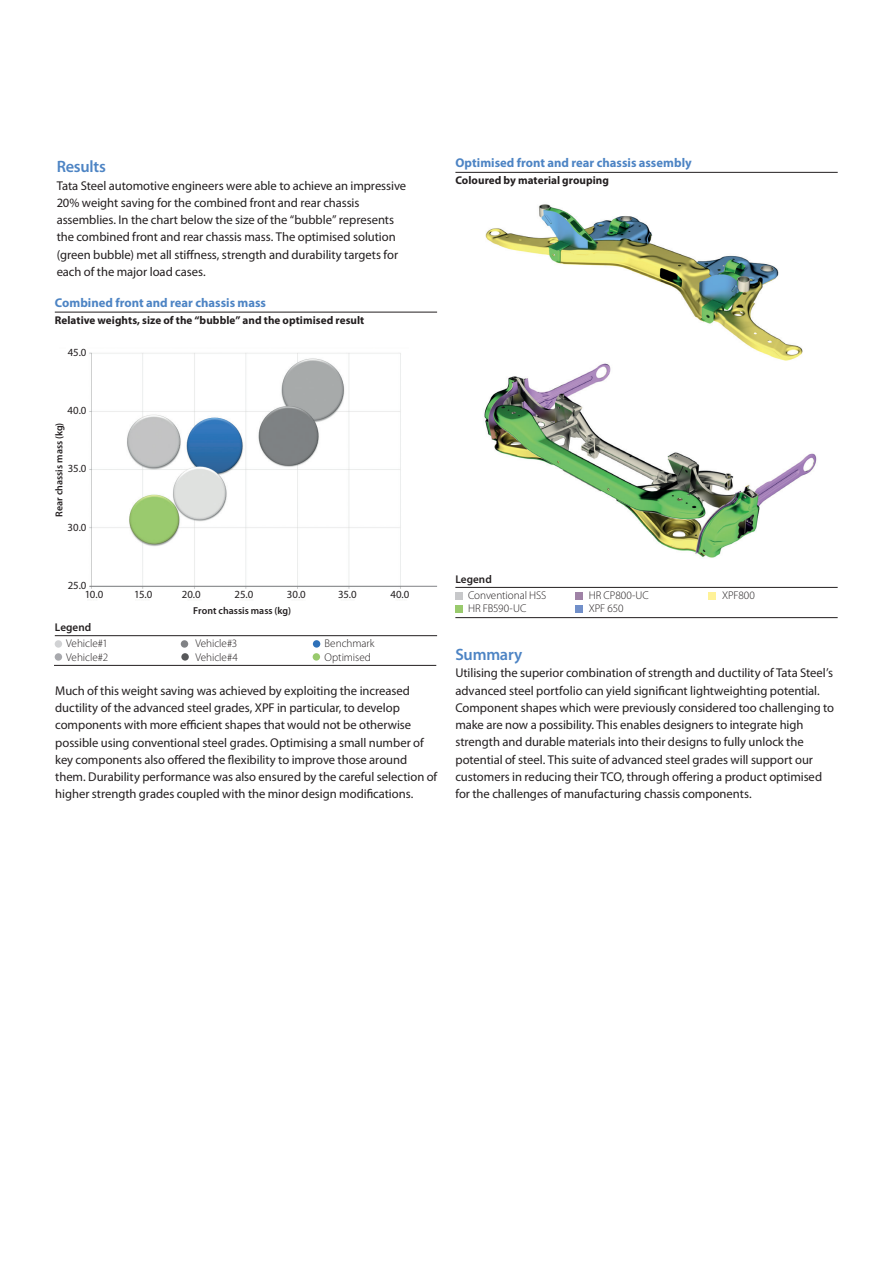
<style>
.page{position:relative;width:893px;height:1263px;background:#fff}
.page>*{position:absolute;margin:0;border:0;box-sizing:border-box;transform-origin:0 0}
.Heading_4{font:600 16.5px "Myriad Pro";letter-spacing:-.015em;color:#4d84c4}
.Body_copy{font:12.75px/17.2px "Myriad Pro";letter-spacing:-.005em;color:#231f20}
.Titel_tabel{font:700 12.75px "Myriad Pro";color:#4d84c4}
.Legenda_tekst{font:300 11.25px "Myriad Pro";letter-spacing:-.005em;color:#231f20}
.Ondertitel_tabel_gra{font:700 11.25px "Myriad Pro";letter-spacing:.005em;color:#231f20}
.Body_copy-2{font:600 11.25px "Myriad Pro";letter-spacing:.005em;color:#231f20}
.Ondertitel_tabel_gra-2{font:10.95px "Myriad Pro";letter-spacing:-.01em;color:#231f20}
.Ondertitel_tabel_gra-3{font:600 10.05px "Myriad Pro";letter-spacing:.005em;color:#231f20}
</style>
<div class="page">
<div style="left:455px;top:592px;width:8px;height:7px;background:#c7c8ca"></div>
<div style="left:709px;top:592px;width:7px;height:7px;background:#fff298"></div>
<hr style="left:455px;top:587px;width:383px;height:1px;background:#231f20">
<hr style="left:455px;top:617px;width:383px;height:1px;background:#231f20">
<div style="left:575px;top:605px;width:8px;height:8px;background:#718fc9"></div>
<div style="left:575px;top:592px;width:8px;height:7px;background:#9f82a6"></div>
<div style="left:455px;top:605px;width:8px;height:8px;background:#99ca6d"></div>
<img style="left:485px;top:204px;width:318px;height:157px">
<img style="left:484px;top:363px;width:333px;height:195px">
<img style="left:89px;top:352px;width:319px;height:237px">
<hr style="left:55px;top:312px;width:382px;height:1px;background:#231f20">
<div style="left:313px;top:640px;width:7px;height:8px;background:#2e71b9;border-radius:50%"></div>
<div style="left:55px;top:640px;width:7px;height:8px;background:#d1d2d4;border-radius:50%"></div>
<div style="left:55px;top:653px;width:7px;height:8px;background:#a8a9ad;border-radius:50%"></div>
<div style="left:181px;top:640px;width:7px;height:8px;background:#808285;border-radius:50%"></div>
<div style="left:181px;top:653px;width:8px;height:8px;background:#57585a;border-radius:50%"></div>
<hr style="left:55px;top:635px;width:382px;height:1px;background:#231f20">
<div style="left:313px;top:653px;width:7px;height:8px;background:#99ca6d;border-radius:50%"></div>
<hr style="left:90px;top:586px;width:347px;height:1px;background:#808285">
<hr style="left:54px;top:665px;width:382px;height:1px;background:#231f20">
<hr style="left:455px;top:172px;width:383px;height:1px;background:#231f20">
<p class="Heading_4" style="left:57px;top:158px;width:51px">Results</p>
<p class="Body_copy" style="left:57px;top:177px;width:351px">Tata Steel automotive engineers were able to achieve an impressive 20% weight saving for the combined front and rear chassis assemblies. In the chart below the size of the “bubble” represents the combined front and rear chassis mass. The optimised solution (green bubble) met all stiffness, strength and durability targets for each of the major load cases.</p>
<p class="Titel_tabel" style="left:55px;top:295px;width:213px">Combined front and rear chassis mass</p>
<p class="Ondertitel_tabel_gra" style="left:55px;top:314px;width:311px">Relative weights, size of the “bubble” and the optimised result</p>
<p class="Ondertitel_tabel_gra-2" style="left:68px;top:346px;width:20px">45.0</p>
<p class="Titel_tabel" style="left:455px;top:155px;width:238px">Optimised front and rear chassis assembly</p>
<p class="Ondertitel_tabel_gra" style="left:455px;top:174px;width:155px">Coloured by material grouping</p>
<p class="Ondertitel_tabel_gra-2" style="left:67px;top:404px;width:21px">40.0</p>
<p class="Ondertitel_tabel_gra-3" style="left:53px;top:517px;width:95px;rotate:-90deg">Rear chassis mass (kg)</p>
<p class="Ondertitel_tabel_gra-2" style="left:68px;top:463px;width:20px">35.0</p>
<p class="Ondertitel_tabel_gra-2" style="left:68px;top:521px;width:20px">30.0</p>
<p class="Ondertitel_tabel_gra-2" style="left:68px;top:579px;width:20px">25.0</p>
<p class="Ondertitel_tabel_gra-2" style="left:85px;top:588px;width:20px">10.0</p>
<p class="Ondertitel_tabel_gra-2" style="left:134px;top:588px;width:20px">15.0</p>
<p class="Ondertitel_tabel_gra-2" style="left:182px;top:588px;width:20px">20.0</p>
<p class="Ondertitel_tabel_gra-2" style="left:234px;top:588px;width:20px">25.0</p>
<p class="Ondertitel_tabel_gra-2" style="left:287px;top:588px;width:20px">30.0</p>
<p class="Ondertitel_tabel_gra-2" style="left:338px;top:588px;width:20px">35.0</p>
<p class="Ondertitel_tabel_gra-2" style="left:390px;top:588px;width:21px">40.0</p>
<p class="Body_copy-2" style="left:55px;top:621px;width:38px">Legend</p>
<p class="Legenda_tekst" style="left:66px;top:637px;width:43px">Vehicle#1</p>
<p class="Legenda_tekst" style="left:66px;top:651px;width:43px">Vehicle#2</p>
<p class="Ondertitel_tabel_gra-3" style="left:193px;top:605px;width:99px">Front chassis mass (kg)</p>
<p class="Legenda_tekst" style="left:195px;top:637px;width:43px">Vehicle#3</p>
<p class="Legenda_tekst" style="left:195px;top:651px;width:44px">Vehicle#4</p>
<p class="Legenda_tekst" style="left:325px;top:637px;width:51px">Benchmark</p>
<p class="Legenda_tekst" style="left:325px;top:651px;width:48px">Optimised</p>
<p class="Body_copy" style="left:55px;top:682px;width:384px">Much of this weight saving was achieved by exploiting the increased ductility of the advanced steel grades, XPF in particular, to develop components with more efficient shapes that would not be otherwise possible using conventional steel grades. Optimising a small number of key components also offered the flexibility to improve those around them. Durability performance was also ensured by the careful selection of higher strength grades coupled with the minor design modifications.</p>
<p class="Body_copy-2" style="left:455px;top:573px;width:38px">Legend</p>
<p class="Legenda_tekst" style="left:468px;top:589px;width:80px">Conventional HSS</p>
<p class="Legenda_tekst" style="left:468px;top:602px;width:60px">HR FB590-UC</p>
<p class="Legenda_tekst" style="left:589px;top:589px;width:62px">HR CP800-UC</p>
<p class="Legenda_tekst" style="left:589px;top:602px;width:36px">XPF 650</p>
<p class="Legenda_tekst" style="left:722px;top:589px;width:34px">XPF800</p>
<p class="Heading_4" style="left:455px;top:645px;width:68px">Summary</p>
<p class="Body_copy" style="left:455px;top:665px;width:380px">Utilising the superior combination of strength and ductility of Tata Steel’s advanced steel portfolio can yield significant lightweighting potential.<br>Component shapes which were previously considered too challenging to make are now a possibility. This enables designers to integrate high strength and durable materials into their designs to fully unlock the potential of steel. This suite of advanced steel grades will support our customers in reducing their TCO, through offering a product optimised for the challenges of manufacturing chassis components.</p>
</div>
